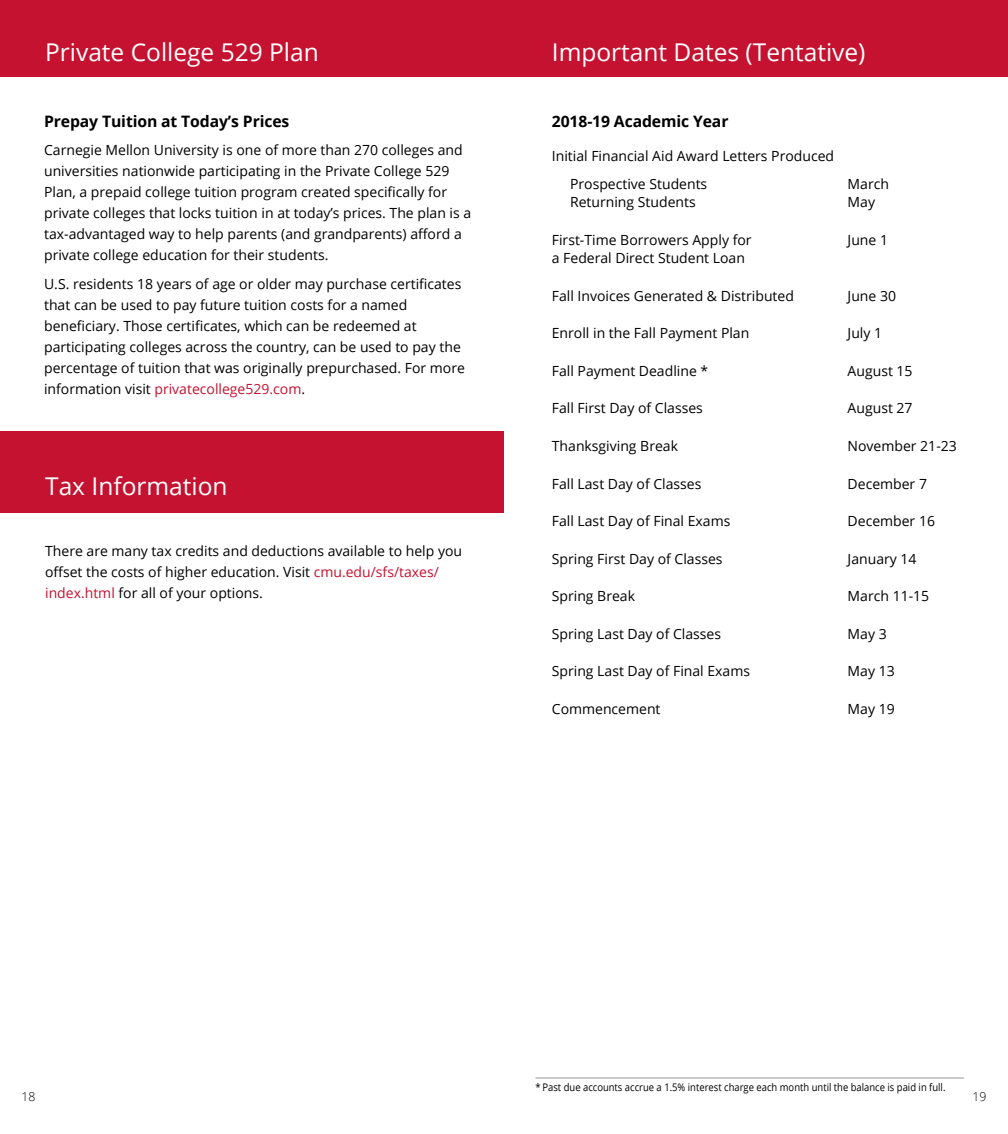
<style>
.page{position:relative;width:1008px;height:1134px;background:#fff}
.page>*{position:absolute;margin:0;border:0;box-sizing:border-box;transform-origin:0 0}
.t1{font:24.5px "Open Sans";color:#fff}
.t2{font:700 15.75px "Open Sans";letter-spacing:-.01em;color:#000}
.t3{font:14px/21px "Open Sans";color:#000}
.t4{font:300 12.25px "Open Sans";color:#000}
.t5{font:10.5px "Open Sans";color:#000;scale:.9 1}
.s1{color:#c41230}
</style>
<div class="page">
<div style="left:0;top:0;width:1008px;height:77px;background:#c41230"></div>
<div style="left:0;top:431px;width:504px;height:82px;background:#c41230"></div>
<hr style="left:536px;top:1078px;width:428px;height:1px;background:#939598">
<h1 class="t1" style="left:45px;top:35px;width:275px">Private College 529 Plan</h1>
<h1 class="t1" style="left:552px;top:35px;width:315px">Important Dates (Tentative)</h1>
<p class="t2" style="left:44px;top:110px;width:247px">Prepay Tuition at Today’s Prices</p>
<p class="t3" style="left:44px;top:139px;width:429px">Carnegie Mellon University is one of more than 270 colleges and universities nationwide participating in the Private College 529<br>Plan, a prepaid college tuition program created specifically for private colleges that locks tuition in at today’s prices. The plan is a tax-advantaged way to help parents (and grandparents) afford a private college education for their students.</p>
<p class="t3" style="left:44px;top:273px;width:422px">U.S. residents 18 years of age or older may purchase certificates that can be used to pay future tuition costs for a named beneficiary. Those certificates, which can be redeemed at participating colleges across the country, can be used to pay the percentage of tuition that was originally prepurchased. For more information visit <span class="s1">privatecollege529.com</span>.</p>
<h1 class="t1" style="left:45px;top:470px;width:184px">Tax Information</h1>
<p class="t3" style="left:45px;top:540px;width:418px">There are many tax credits and deductions available to help you offset the costs of higher education. Visit <span class="s1">cmu.edu/sfs/taxes/ index.html</span> for all of your options.</p>
<p class="t2" style="left:552px;top:110px;width:178px">2018-19 Academic Year</p>
<p class="t3" style="left:570px;top:142px;width:266px;line-height:27.1px;text-indent:-18px">Initial Financial Aid Award Letters Produced<br>Prospective Students</p>
<p class="t3" style="left:848px;top:173px;width:43px">March</p>
<p class="t3" style="left:570px;top:191px;width:127px">Returning Students</p>
<p class="t3" style="left:848px;top:191px;width:29px">May</p>
<p class="t3" style="left:552px;top:229px;width:201px">First-Time Borrowers Apply for</p>
<p class="t3" style="left:848px;top:229px;width:42px">June 1</p>
<p class="t3" style="left:552px;top:247px;width:195px">a Federal Direct Student Loan</p>
<p class="t3" style="left:552px;top:285px;width:244px">Fall Invoices Generated &amp; Distributed</p>
<p class="t3" style="left:848px;top:285px;width:50px">June 30</p>
<p class="t3" style="left:552px;top:322px;width:199px">Enroll in the Fall Payment Plan</p>
<p class="t3" style="left:848px;top:322px;width:36px">July 1</p>
<p class="t3" style="left:552px;top:360px;width:158px">Fall Payment Deadline *</p>
<p class="t3" style="left:848px;top:360px;width:67px">August 15</p>
<p class="t3" style="left:552px;top:397px;width:153px">Fall First Day of Classes</p>
<p class="t3" style="left:848px;top:397px;width:67px">August 27</p>
<p class="t3" style="left:552px;top:435px;width:128px">Thanksgiving Break</p>
<p class="t3" style="left:848px;top:435px;width:111px">November 21-23</p>
<p class="t3" style="left:552px;top:473px;width:151px">Fall Last Day of Classes</p>
<p class="t3" style="left:848px;top:473px;width:81px">December 7</p>
<p class="t3" style="left:552px;top:510px;width:180px">Fall Last Day of Final Exams</p>
<p class="t3" style="left:848px;top:510px;width:89px">December 16</p>
<p class="t3" style="left:552px;top:548px;width:172px">Spring First Day of Classes</p>
<p class="t3" style="left:848px;top:548px;width:70px">January 14</p>
<p class="t3" style="left:552px;top:585px;width:85px">Spring Break</p>
<p class="t3" style="left:848px;top:585px;width:83px">March 11-15</p>
<p class="t3" style="left:552px;top:623px;width:171px">Spring Last Day of Classes</p>
<p class="t3" style="left:848px;top:623px;width:41px">May 3</p>
<p class="t3" style="left:552px;top:661px;width:200px">Spring Last Day of Final Exams</p>
<p class="t3" style="left:848px;top:661px;width:49px">May 13</p>
<p class="t3" style="left:552px;top:698px;width:110px">Commencement</p>
<p class="t3" style="left:848px;top:698px;width:49px">May 19</p>
<p class="t5" style="left:536px;top:1080px;width:457px">* Past due accounts accrue a 1.5% interest charge each month until the balance is paid in full.</p>
<p class="t4" style="left:21px;top:1089px;width:15px">18</p>
<p class="t4" style="left:973px;top:1089px;width:15px">19</p>
</div>
